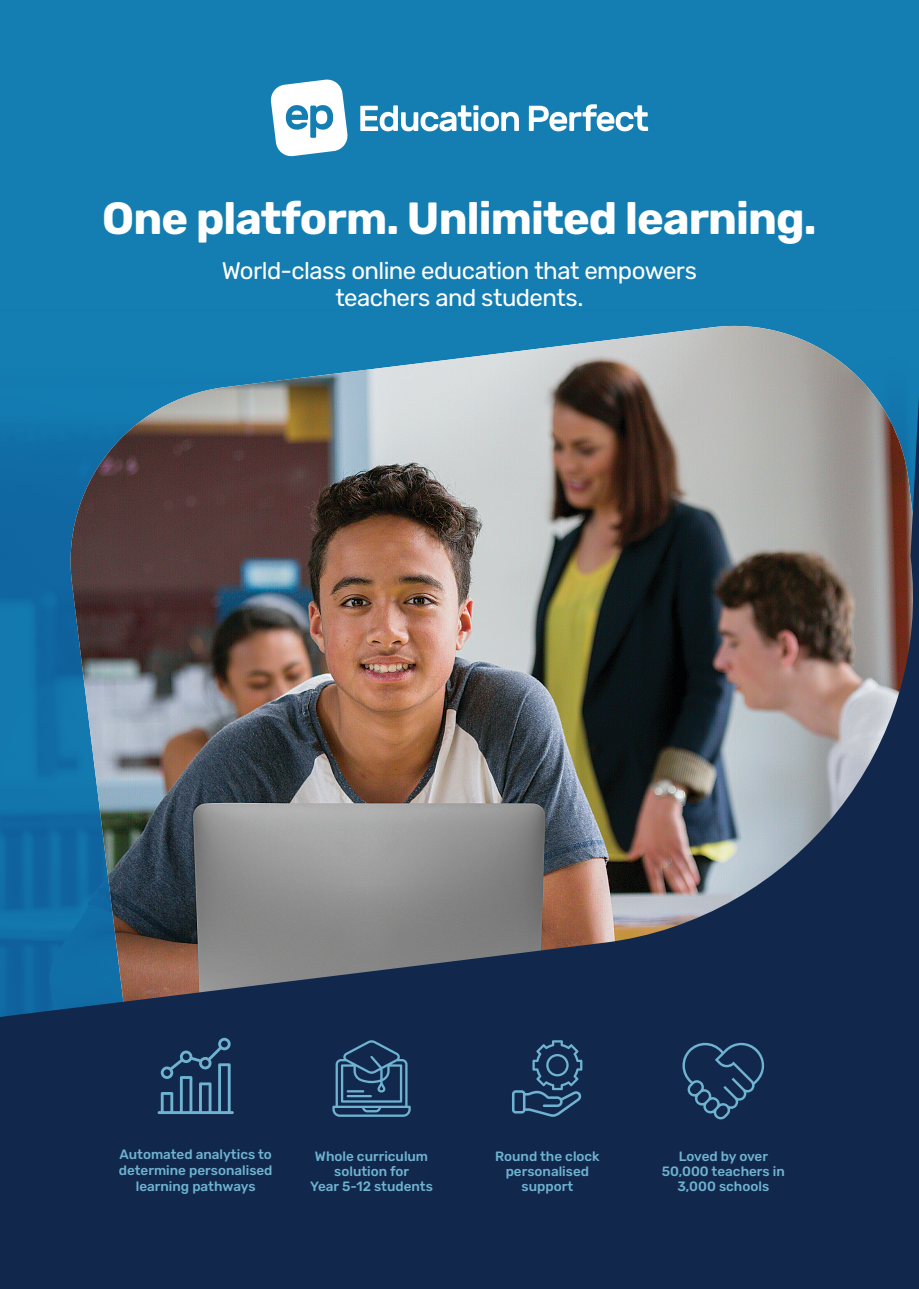
<style>
.page{position:relative;width:919px;height:1289px;background:#fff}
.page>*{position:absolute;margin:0;border:0;box-sizing:border-box;transform-origin:0 0}
.t1{font:700 45px "Rubik";letter-spacing:-.02em;color:#fff}
.t2{font:24px/27px "Rubik";letter-spacing:-.025em;color:#fff;text-align:center}
.t3{font:500 13.5px/15px "Rubik";color:#6fb3d1;text-align:center}
</style>
<div class="page">
<div style="left:0;top:0;width:918px;height:1288px;background:#147eb3"></div>
<img style="left:0;top:325px;width:918px;height:963px">
<svg style="left:332px;top:1039px;width:78px;height:77px;background:#294c6e"></svg>
<svg style="left:512px;top:1040px;width:70px;height:76px;background:#234466"></svg>
<svg style="left:682px;top:1042px;width:82px;height:77px;background:#203e61"></svg>
<svg style="left:157px;top:1037px;width:77px;height:76px;background:#27496b"></svg>
<svg style="left:270px;top:79px;width:78px;height:77px"></svg>
<svg style="left:360px;top:104px;width:288px;height:27px"></svg>
<h1 class="t1" style="left:102px;top:192px;width:716px">One platform. Unlimited learning.</h1>
<h2 class="t2" style="left:222px;top:258px;width:477px">World-class online education that empowers teachers and students.</h2>
<p class="t3" style="left:119px;top:1146px;width:155px;line-height:16.2px">Automated analytics to determine personalised learning pathways</p>
<p class="t3" style="left:310px;top:1149px;width:124px">Whole curriculum solution for<br>Year 5-12 students</p>
<p class="t3" style="left:495px;top:1149px;width:106px">Round the clock personalised support</p>
<p class="t3" style="left:661px;top:1149px;width:125px">Loved by over<br>50,000 teachers in<br>3,000 schools</p>
</div>
